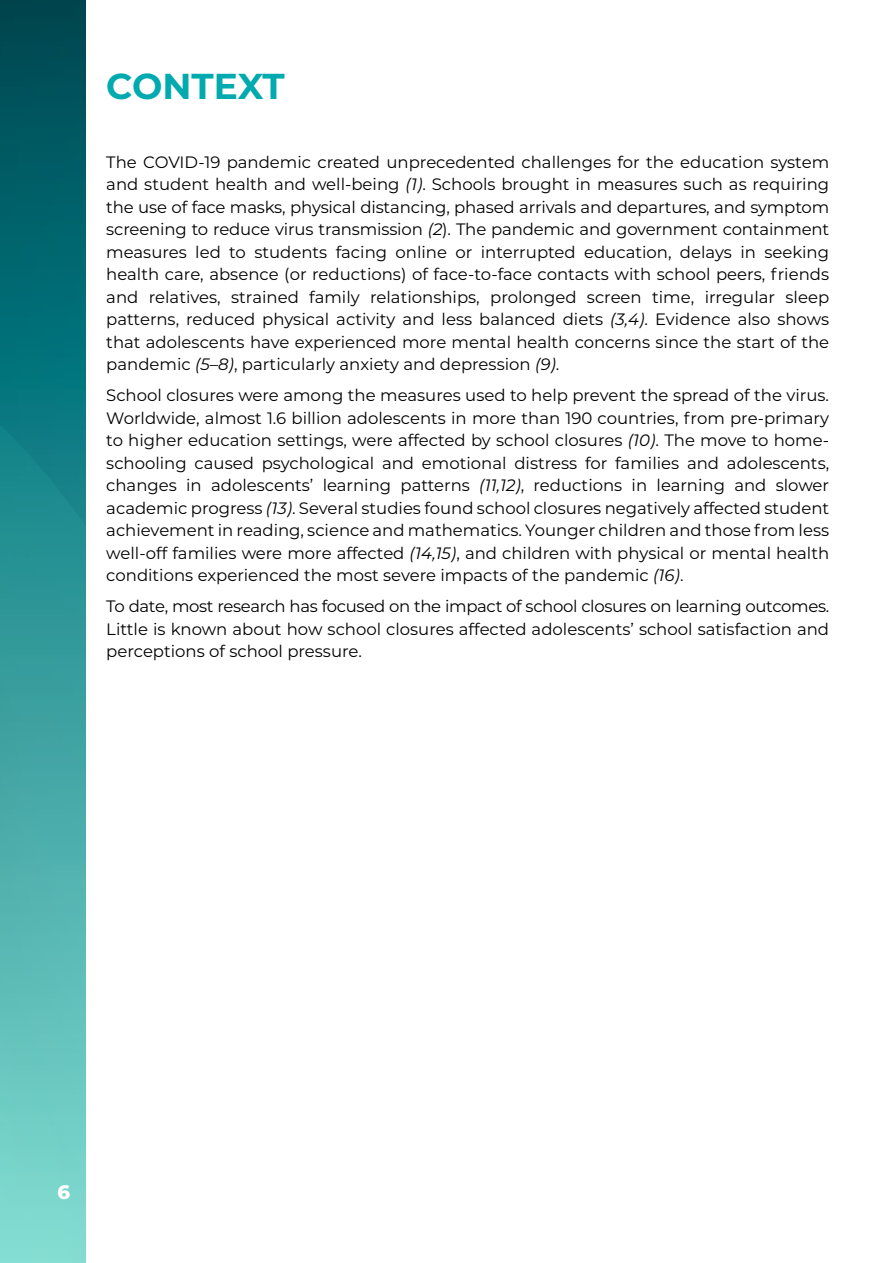
<style>
.page{position:relative;width:893px;height:1263px;background:#fff}
.page>*{position:absolute;margin:0;border:0;box-sizing:border-box;transform-origin:0 0}
.t1{font:700 36px "Montserrat";letter-spacing:-.005em;color:#00aaae}
.t2{font:800 19.5px "Montserrat";color:#fff}
.main_text{font:16.5px/22.5px "Montserrat";color:#000;text-align:justify}
.s1{font-style:italic}
</style>
<div class="page">
<svg style="left:0;top:0;width:85px;height:409px;background:#005f68"></svg>
<svg style="left:0;top:409px;width:85px;height:854px;background:#4badab"></svg>
<p class="t1" style="left:106px;top:60px;width:180px">CONTEXT</p>
<p class="main_text" style="left:106px;top:150px;width:724px">The COVID-19 pandemic created unprecedented challenges for the education system and student health and well-being <span class="s1">(1)</span>. Schools brought in measures such as requiring the use of face masks, physical distancing, phased arrivals and departures, and symptom screening to reduce virus transmission <span class="s1">(2</span>). The pandemic and government containment measures led to students facing online or interrupted education, delays in seeking health care, absence (or reductions) of face-to-face contacts with school peers, friends and relatives, strained family relationships, prolonged screen time, irregular sleep patterns, reduced physical activity and less balanced diets <span class="s1">(3,4)</span>. Evidence also shows that adolescents have experienced more mental health concerns since the start of the pandemic <span class="s1">(5–8)</span>, particularly anxiety and depression <span class="s1">(9)</span>.</p>
<p class="main_text" style="left:106px;top:384px;width:724px">School closures were among the measures used to help prevent the spread of the virus.<br>Worldwide, almost 1.6 billion adolescents in more than 190 countries, from pre-primary to higher education settings, were affected by school closures <span class="s1">(10)</span>. The move to home&shy;schooling caused psychological and emotional distress for families and adolescents, changes in adolescents’ learning patterns <span class="s1">(11,12)</span>, reductions in learning and slower academic progress <span class="s1">(13)</span>. Several studies found school closures negatively affected student achievement in reading, science and mathematics. Younger children and those from less well-off families were more affected <span class="s1">(14,15)</span>, and children with physical or mental health conditions experienced the most severe impacts of the pandemic <span class="s1">(16)</span>.</p>
<p class="main_text" style="left:106px;top:595px;width:724px">To date, most research has focused on the impact of school closures on learning outcomes.<br>Little is known about how school closures affected adolescents’ school satisfaction and perceptions of school pressure.</p>
<p class="t2" style="left:58px;top:1178px;width:14px">6</p>
</div>
